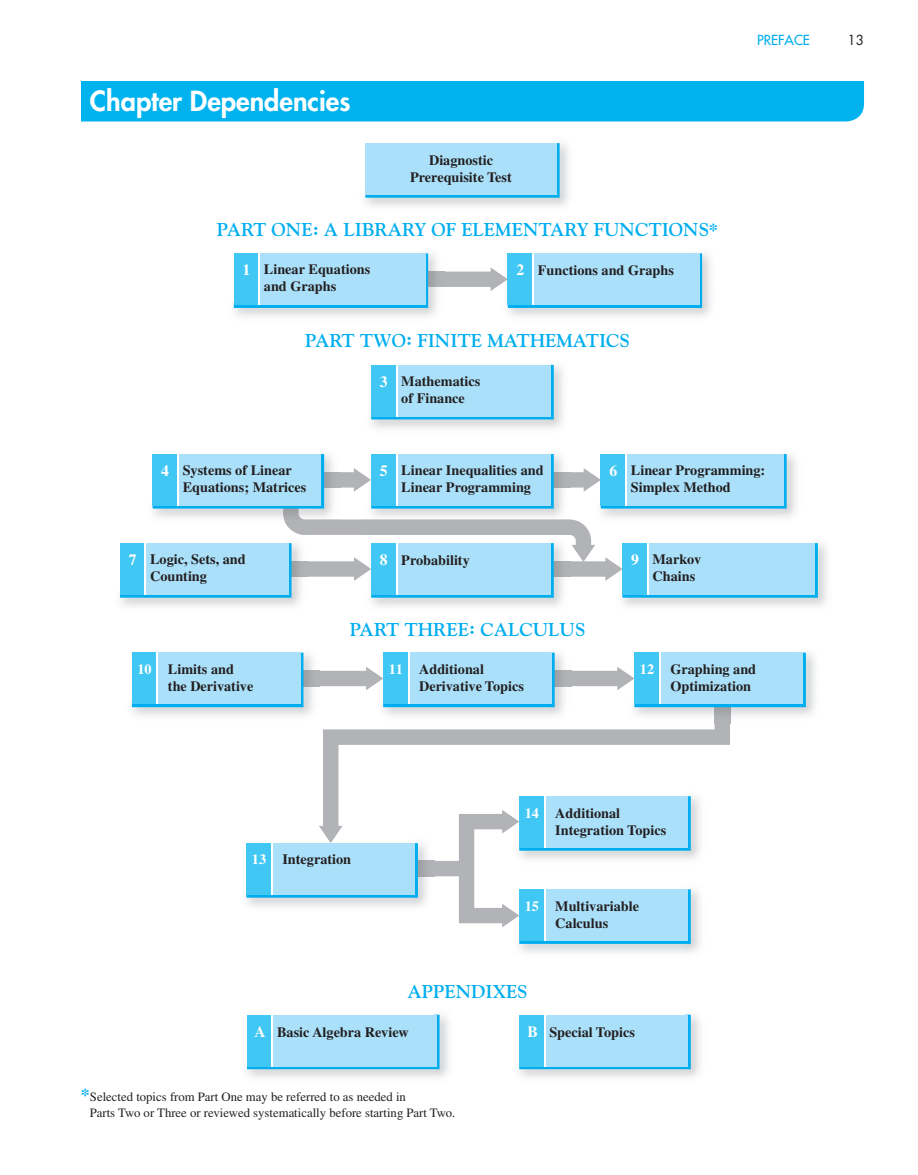
<style>
.page{position:relative;width:918px;height:1175px;background:#fff}
.page>*{position:absolute;margin:0;border:0;box-sizing:border-box;transform-origin:0 0}
.t1{font:800 27px "Futura Std";color:#fff}
.t2{font:700 18.45px "Goudy";color:#00aeef}
.t3{font:700 14.25px/17.1px "Times";color:#231f20}
.t4{font:500 13.5px "Futura Std";color:#00aeef}
.t5{font:13.5px "Futura Std";color:#231f20}
.t6{font:12.75px/15.8px "Times LT Std";color:#231f20}
.s1{font-size:15.6px;color:#fff}
.s2{color:#fff}
.s3{font-weight:700;font-size:18px;color:#00aeef}
</style>
<div class="page">
<div style="left:81px;top:81px;width:783px;height:40px;background:#00b3ef"></div>
<svg style="left:247px;top:1014px;width:193px;height:55px"></svg>
<div style="left:247px;top:1014px;width:190px;height:52px;background:#aae0f9"></div>
<div style="left:247px;top:1014px;width:25px;height:52px;background:#40c7f4"></div>
<hr style="left:272px;top:1014px;width:1px;height:52px;background:#fff">
<svg style="left:519px;top:1014px;width:172px;height:55px"></svg>
<div style="left:519px;top:1014px;width:169px;height:52px;background:#aae0f9"></div>
<div style="left:519px;top:1014px;width:26px;height:52px;background:#40c7f4"></div>
<hr style="left:544px;top:1014px;width:1px;height:52px;background:#fff">
<svg style="left:365px;top:143px;width:195px;height:55px"></svg>
<div style="left:365px;top:143px;width:192px;height:52px;background:#aae0f9"></div>
<img style="left:508px;top:253px;width:203px;height:64px">
<svg style="left:234px;top:253px;width:468px;height:55px"></svg>
<div style="left:508px;top:253px;width:191px;height:52px;background:#aae0f9"></div>
<div style="left:508px;top:253px;width:25px;height:52px;background:#40c7f4"></div>
<hr style="left:532px;top:253px;width:2px;height:52px;background:#fff">
<svg style="left:371px;top:365px;width:183px;height:54px"></svg>
<div style="left:371px;top:365px;width:180px;height:51px;background:#aae0f9"></div>
<div style="left:371px;top:365px;width:26px;height:51px;background:#40c7f4"></div>
<hr style="left:396px;top:365px;width:1px;height:51px;background:#fff">
<img style="left:119px;top:593px;width:181px;height:14px">
<img style="left:622px;top:544px;width:205px;height:63px">
<img style="left:371px;top:597px;width:191px;height:10px">
<svg style="left:120px;top:454px;width:698px;height:143px"></svg>
<div style="left:601px;top:454px;width:183px;height:52px;background:#aae0f9"></div>
<div style="left:601px;top:454px;width:25px;height:52px;background:#40c7f4"></div>
<hr style="left:625px;top:454px;width:2px;height:52px;background:#fff">
<svg style="left:323px;top:723px;width:407px;height:73px"></svg>
<img style="left:634px;top:654px;width:181px;height:69px">
<img style="left:714px;top:707px;width:16px;height:16px">
<img style="left:519px;top:890px;width:181px;height:63px">
<img style="left:510px;top:787px;width:197px;height:72px">
<svg style="left:246px;top:796px;width:445px;height:147px"></svg>
<div style="left:519px;top:796px;width:169px;height:51px;background:#aae0f9"></div>
<div style="left:519px;top:796px;width:26px;height:51px;background:#40c7f4"></div>
<hr style="left:544px;top:796px;width:1px;height:51px;background:#fff">
<svg style="left:132px;top:652px;width:674px;height:55px"></svg>
<div style="left:383px;top:652px;width:169px;height:52px;background:#aae0f9"></div>
<div style="left:383px;top:652px;width:25px;height:52px;background:#40c7f4"></div>
<hr style="left:408px;top:652px;width:1px;height:52px;background:#fff">
<p class="t1" style="left:90px;top:84px;width:262px">Chapter Dependencies</p>
<p class="t3" style="left:410px;top:151px;width:103px;text-align:center">Diagnostic<br>Prerequisite Test</p>
<p class="t2" style="left:217px;top:219px;width:503px">PART ONE: A LIBRARY OF ELEMENTARY FUNCTIONS*</p>
<p class="t3" style="left:264px;top:260px;width:108px;text-indent:-21px"><span class="s1">1</span> Linear Equations and Graphs</p>
<p class="t3" style="left:516px;top:261px;width:159px"><span class="s1">2</span> Functions and Graphs</p>
<p class="t2" style="left:305px;top:329px;width:326px">PART TWO: FINITE MATHEMATICS</p>
<p class="t3" style="left:380px;top:372px;width:102px;text-align:center"><span class="s1">3</span> Mathematics of Finance</p>
<p class="t4" style="left:757px;top:31px;width:53px">PREFACE</p>
<p class="t5" style="left:847px;top:31px;width:18px">13</p>
<p class="t3" style="left:183px;top:461px;width:125px;text-indent:-21px"><span class="s1">4</span> Systems of Linear<br>Equations; Matrices</p>
<p class="t3" style="left:401px;top:461px;width:144px;text-indent:-21px"><span class="s1">5</span> Linear Inequalities and<br>Linear Programming</p>
<p class="t3" style="left:631px;top:461px;width:136px;text-indent:-21px"><span class="s1">6</span> Linear Programming:<br>Simplex Method</p>
<p class="t3" style="left:150px;top:550px;width:97px;text-indent:-21px"><span class="s1">7</span> Logic, Sets, and<br>Counting</p>
<p class="t3" style="left:652px;top:550px;width:50px;text-indent:-21px"><span class="s1">9</span> Markov<br>Chains</p>
<p class="t3" style="left:380px;top:551px;width:91px"><span class="s1">8</span> Probability</p>
<p class="t2" style="left:350px;top:618px;width:237px">PART THREE: CALCULUS</p>
<p class="t3" style="left:168px;top:660px;width:87px;text-indent:-30px"><span class="s2">10</span> Limits and the Derivative</p>
<p class="t3" style="left:670px;top:660px;width:87px;text-indent:-30px"><span class="s2">12</span> Graphing and<br>Optimization</p>
<p class="t3" style="left:419px;top:660px;width:106px;text-indent:-30px"><span class="s2">11</span> Additional<br>Derivative Topics</p>
<p class="t3" style="left:252px;top:850px;width:101px"><span class="s2">13</span> Integration</p>
<p class="t3" style="left:555px;top:803px;width:112px;text-indent:-30px"><span class="s2">14</span> Additional<br>Integration Topics</p>
<p class="t3" style="left:525px;top:897px;width:116px;text-align:center"><span class="s2">15</span> Multivariable<br>Calculus</p>
<p class="t2" style="left:407px;top:980px;width:122px">APPENDIXES</p>
<p class="t3" style="left:255px;top:1022px;width:156px"><span class="s1">A</span> Basic Algebra Review</p>
<p class="t3" style="left:528px;top:1022px;width:109px"><span class="s1">B</span> Special Topics</p>
<p class="t6" style="left:90px;top:1089px;width:367px;text-indent:-9px"><span class="s3">*</span>Selected topics from Part One may be referred to as needed in<br>Parts Two or Three or reviewed systematically before starting Part Two.</p>
</div>
